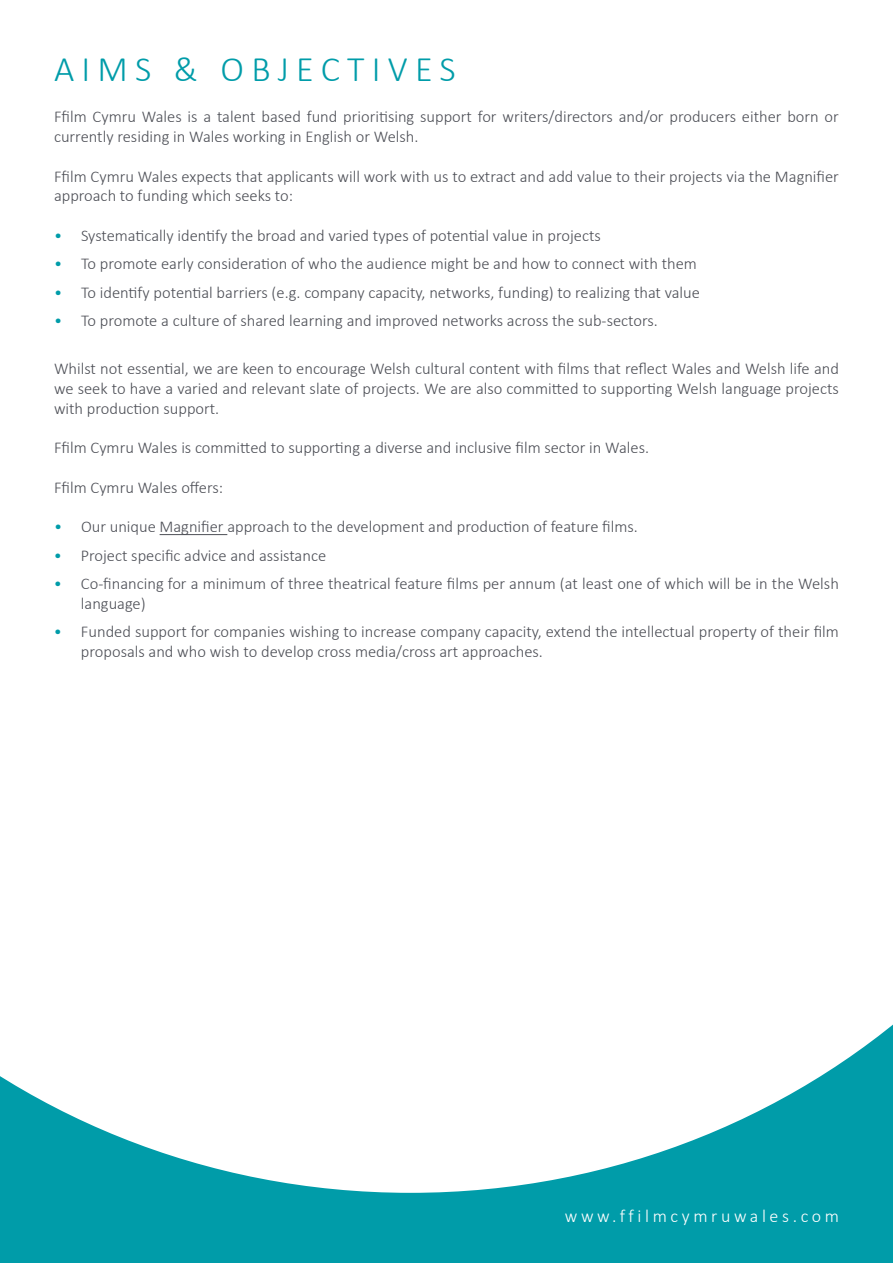
<style>
.page{position:relative;width:893px;height:1263px;background:#009ca9}
.page>*{position:absolute;margin:0;border:0;box-sizing:border-box;transform-origin:0 0}
.t1{font:300 36px "Calibri";letter-spacing:.2em;color:#009ca9}
.t2{font:300 18px "Calibri";letter-spacing:.2em;color:#fff}
.t3{font:300 16.5px/19.8px "Calibri";color:#4c4e55}
.s1{color:#009ca9}
</style>
<div class="page">
<div style="left:0;top:0;width:893px;height:1193px;background:#fff"></div>
<hr style="left:160px;top:534px;width:67px;height:1px;background:#4c4e55">
<h1 class="t1" style="left:54px;top:47px;width:403px">AIMS &amp; OBJECTIVES</h1>
<p class="t3" style="left:54px;top:107px;width:786px">Ffilm Cymru Wales is a talent based fund prioritising support for writers/directors and/or producers either born or currently residing in Wales working in English or Welsh.</p>
<p class="t3" style="left:54px;top:166px;width:786px">Ffilm Cymru Wales expects that applicants will work with us to extract and add value to their projects via the Magnifier approach to funding which seeks to:</p>
<p class="t3" style="left:54px;top:225px;width:548px"><span class="s1">•</span> Systematically identify the broad and varied types of potential value in projects</p>
<p class="t3" style="left:54px;top:254px;width:644px"><span class="s1">•</span> To promote early consideration of who the audience might be and how to connect with them</p>
<p class="t3" style="left:54px;top:282px;width:647px"><span class="s1">•</span> To identify potential barriers (e.g. company capacity, networks, funding) to realizing that value</p>
<p class="t3" style="left:54px;top:310px;width:605px"><span class="s1">•</span> To promote a culture of shared learning and improved networks across the sub-sectors.</p>
<p class="t3" style="left:54px;top:358px;width:786px;text-align:justify">Whilst not essential, we are keen to encourage Welsh cultural content with films that reflect Wales and Welsh life and we seek to have a varied and relevant slate of projects. We are also committed to supporting Welsh language projects with production support.</p>
<p class="t3" style="left:54px;top:438px;width:597px">Ffilm Cymru Wales is committed to supporting a diverse and inclusive film sector in Wales.</p>
<p class="t3" style="left:54px;top:477px;width:171px">Ffilm Cymru Wales offers:</p>
<p class="t3" style="left:54px;top:517px;width:585px"><span class="s1">•</span> Our unique Magnifier approach to the development and production of feature films.</p>
<p class="t3" style="left:54px;top:545px;width:274px"><span class="s1">•</span> Project specific advice and assistance</p>
<p class="t3" style="left:81px;top:573px;width:759px;text-indent:-27px"><span class="s1">•</span> Co-financing for a minimum of three theatrical feature films per annum (at least one of which will be in the Welsh language)</p>
<p class="t3" style="left:81px;top:622px;width:759px;text-indent:-27px"><span class="s1">•</span> Funded support for companies wishing to increase company capacity, extend the intellectual property of their film proposals and who wish to develop cross media/cross art approaches.</p>
<p class="t2" style="left:565px;top:1205px;width:276px">www.ffilmcymruwales.com</p>
</div>
